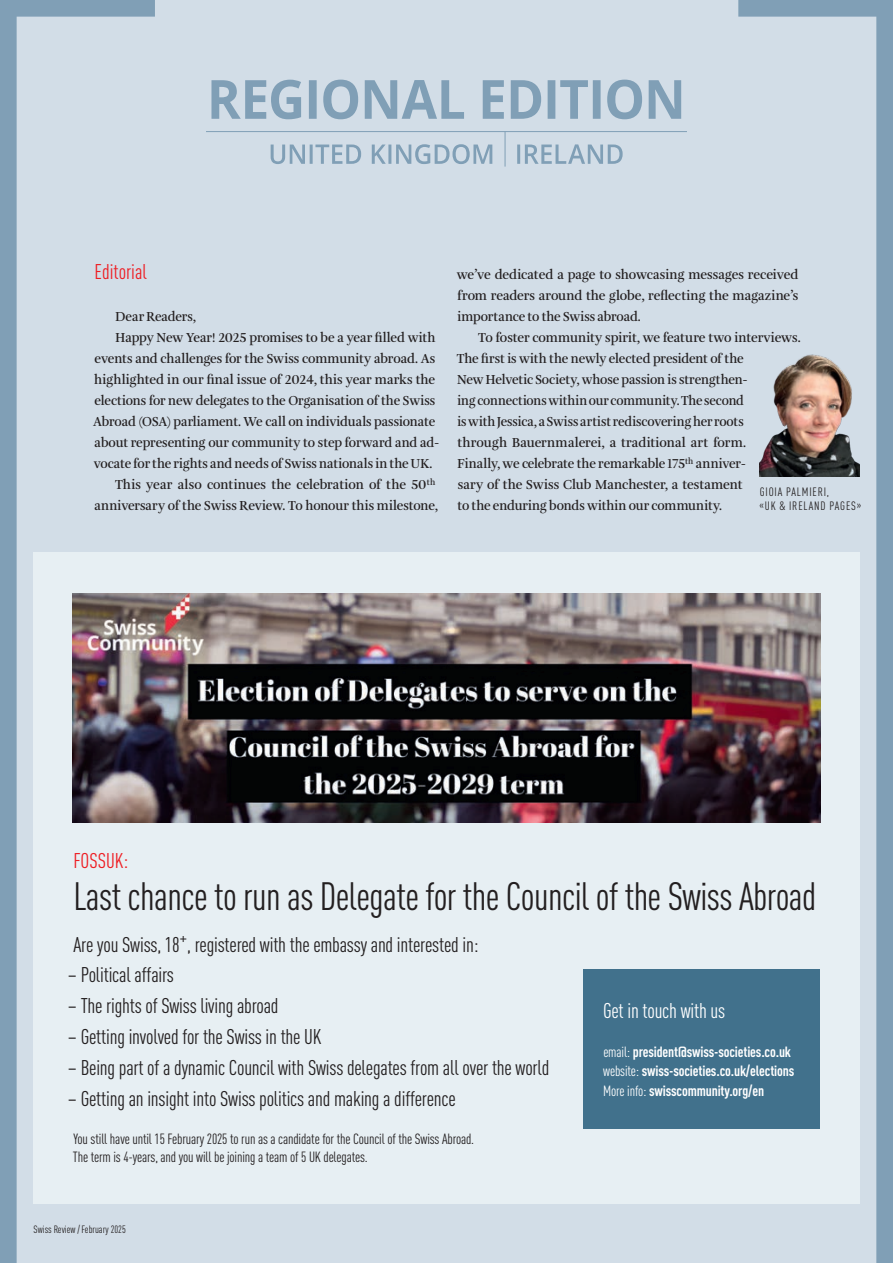
<style>
.page{position:relative;width:893px;height:1263px;background:#fff}
.page>*{position:absolute;margin:0;border:0;box-sizing:border-box;transform-origin:0 0}
.t1{font:condensed 39px "DINOT";letter-spacing:-.015em;color:#231f20}
.t2{font:condensed 21px "DINOT";letter-spacing:-.01em;color:#231f20}
.t3{font:condensed 21px "DINOT";color:#ee1d23}
.t4{font:condensed 21px "DINOT";letter-spacing:-.01em;color:#fff}
.t5{font:condensed 14.7px/17.5px "DINOT";letter-spacing:-.01em;color:#231f20}
.t6{font:700 condensed 14.7px/19.5px "DINOT";letter-spacing:-.01em;color:#fff}
.t7{font:600 13.5px/21px "Amalia Pro";letter-spacing:-.005em;color:#231f20;text-align:justify}
.t8{font:600 13.5px "Amalia Pro";letter-spacing:-.005em;color:#231f20;scale:.95 1}
.t9{font:600 13.5px "Amalia Pro";letter-spacing:-.005em;color:#231f20;scale:.96 1}
.t10{font:condensed 12px/14.4px "DINOT";letter-spacing:.07em;color:#231f20}
.t11{font:condensed 10.5px "DINOT";color:#231f20}
.s1{font-weight:400}
</style>
<div class="page">
<div style="left:0;top:0;width:892px;height:1262px;background:#d2dde7"></div>
<svg style="left:0;top:0;width:155px;height:1262px"></svg>
<svg style="left:738px;top:0;width:154px;height:1262px"></svg>
<svg style="left:270px;top:144px;width:352px;height:20px"></svg>
<svg style="left:211px;top:80px;width:470px;height:39px"></svg>
<hr style="left:206px;top:131px;width:480px;height:1px;background:#809fb6">
<hr style="left:504px;top:132px;width:1px;height:34px;background:#809fb6">
<div style="left:33px;top:552px;width:826px;height:651px;background:#e7eff3"></div>
<img style="left:73px;top:593px;width:746px;height:229px">
<div style="left:583px;top:969px;width:236px;height:159px;background:#41718c"></div>
<img style="left:759px;top:348px;width:100px;height:128px">
<h2 class="t3" style="left:94px;top:259px;width:54px">Editorial</h2>
<p class="t8" style="left:116px;top:308px;width:86px">Dear Readers,</p>
<p class="t9" style="left:116px;top:329px;width:334px">Happy New Year! 2025 promises to be a year filled with</p>
<p class="t9" style="left:94px;top:350px;width:356px">events and challenges for the Swiss community abroad. As</p>
<p class="t7" style="left:94px;top:369px;width:342px">highlighted in our final issue of 2024, this year marks the</p>
<p class="t8" style="left:94px;top:392px;width:360px">elections for new delegates to the Organisation of the Swiss</p>
<p class="t8" style="left:93px;top:413px;width:361px">Abroad (OSA) parliament. We call on individuals passionate</p>
<p class="t8" style="left:95px;top:434px;width:364px">about representing our community to step forward and ad-</p>
<p class="t8" style="left:94px;top:455px;width:358px">vocate for the rights and needs of Swiss nationals in the UK.</p>
<p class="t7" style="left:115px;top:474px;width:321px">This year also continues the celebration of the 50<sup>th</sup></p>
<p class="t9" style="left:95px;top:497px;width:359px">anniversary of the Swiss Review. To honour this milestone,</p>
<p class="t7" style="left:456px;top:264px;width:343px">we’ve dedicated a page to showcasing messages received from readers around the globe, reflecting the magazine’s importance to the Swiss abroad.</p>
<p class="t7" style="left:456px;top:327px;width:345px;text-align:left;text-indent:21px">To foster community spirit, we feature two interviews.<br>The first is with the newly elected president of the<br>New Helvetic Society, whose passion is strengthen-<br>ing connections within our community. The second<br>is with Jessica, a Swiss artist rediscovering her roots<br>through Bauernmalerei, a traditional art form.<br>Finally, we celebrate the remarkable 175<sup>th</sup> anniver-<br>sary of the Swiss Club Manchester, a testament<br>to the enduring bonds within our community.</p>
<p class="t10" style="left:759px;top:484px;width:103px">GIOIA PALMIERI,<br>«UK &amp; IRELAND PAGES»</p>
<h2 class="t3" style="left:73px;top:847px;width:56px">FOSSUK:</h2>
<h1 class="t1" style="left:73px;top:873px;width:744px">Last chance to run as Delegate for the Council of the Swiss Abroad</h1>
<h2 class="t2" style="left:73px;top:931px;width:406px">Are you Swiss, 18<sup>+</sup>, registered with the embassy and interested in:</h2>
<h2 class="t2" style="left:68px;top:962px;width:107px">– Political affairs</h2>
<h2 class="t2" style="left:68px;top:993px;width:212px">– The rights of Swiss living abroad</h2>
<h2 class="t2" style="left:68px;top:1024px;width:255px">– Getting involved for the Swiss in the UK</h2>
<h2 class="t2" style="left:68px;top:1054px;width:483px">– Being part of a dynamic Council with Swiss delegates from all over the world</h2>
<h2 class="t2" style="left:68px;top:1085px;width:389px">– Getting an insight into Swiss politics and making a difference</h2>
<p class="t5" style="left:73px;top:1130px;width:402px">You still have until 15 February 2025 to run as a candidate for the Council of the Swiss Abroad.<br>The term is 4-years, and you will be joining a team of 5 UK delegates.</p>
<h2 class="t4" style="left:602px;top:997px;width:124px">Get in touch with us</h2>
<p class="t6" style="left:603px;top:1041px;width:192px"><span class="s1">email:</span> president@swiss-societies.co.uk <span class="s1">website:</span> swiss-societies.co.uk/elections<br><span class="s1">More info:</span> swisscommunity.org/en</p>
<p class="t11" style="left:34px;top:1222px;width:94px">Swiss Review / February 2025</p>
</div>
